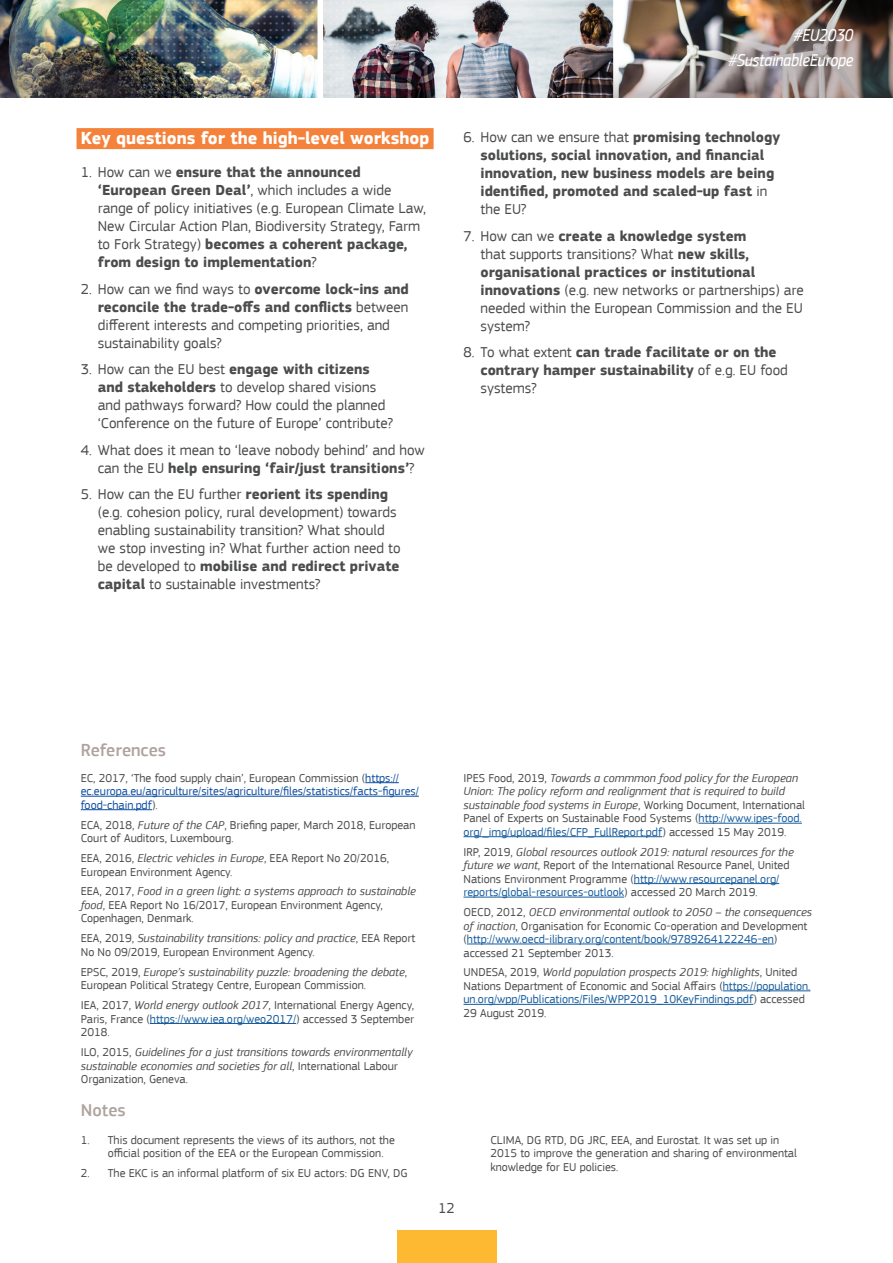
<style>
.page{position:relative;width:893px;height:1263px;background:#fff}
.page>*{position:absolute;margin:0;border:0;box-sizing:border-box;transform-origin:0 0}
.TITLE_1{font:700 18px "EC Square Sans Pro";color:#fff}
.t1{font:italic 18px/25.5px "EC Square Sans Cond Pro";color:#fff;text-align:right}
.title_gris{font:500 18px "EC Square Sans Pro";color:#afa39f}
.t2{font:15px/18px "EC Square Sans Pro";color:#4b4c4d}
.t3{font:700 15px/18px "EC Square Sans Pro";color:#4b4c4d}
.BODY_TEXT{font:12px/13.5px "EC Square Sans Pro";color:#4b4c4d}
.BODY_TEXT-2{font:italic 12px/13.5px "EC Square Sans Pro";color:#4b4c4d}
.BODY_TEXT-3{font:12px/13.5px "EC Square Sans Pro";color:#0d4da1}
.s1{font-weight:700}
.s2{font-weight:400}
.s3{color:#4b4c4d}
.s4{font-style:italic}
.s5{color:#175d9e}
.s6{font-style:normal}
.s7{font-style:normal;color:#175d9e}
</style>
<div class="page">
<svg style="left:622px;top:0;width:44px;height:52px;background:#937760"></svg>
<img style="left:666px;top:0;width:227px;height:98px">
<img style="left:0;top:0;width:317px;height:27px">
<img style="left:317px;top:0;width:297px;height:98px">
<img style="left:115px;top:2px;width:275px;height:96px">
<img style="left:0;top:27px;width:198px;height:71px">
<img style="left:499px;top:50px;width:317px;height:316px;border-radius:50%">
<div style="left:0;top:99px;width:893px;height:407px;background:#fff"></div>
<div style="left:397px;top:1230px;width:99px;height:33px;background:#fdb931"></div>
<div style="left:77px;top:128px;width:357px;height:21px;background:#f4823b"></div>
<hr style="left:365px;top:782px;width:34px;height:1px;background:#0d4da1">
<hr style="left:81px;top:796px;width:338px;height:1px;background:#0d4da1">
<hr style="left:81px;top:809px;width:71px;height:1px;background:#0d4da1">
<hr style="left:150px;top:1023px;width:146px;height:1px;background:#175d9e">
<hr style="left:698px;top:823px;width:104px;height:1px;background:#175d9e">
<hr style="left:463px;top:836px;width:199px;height:1px;background:#175d9e">
<hr style="left:634px;top:883px;width:145px;height:1px;background:#175d9e">
<hr style="left:463px;top:897px;width:161px;height:1px;background:#175d9e">
<hr style="left:467px;top:944px;width:307px;height:1px;background:#175d9e">
<hr style="left:723px;top:990px;width:87px;height:1px;background:#175d9e">
<hr style="left:463px;top:1004px;width:290px;height:1px;background:#175d9e">
<p class="TITLE_1" style="left:81px;top:128px;width:350px">Key questions for the high-level workshop</p>
<p class="t2" style="left:98px;top:163px;width:330px;text-indent:-17px">1. How can we <span class="s1">ensure that the announced ‘European Green Deal’</span>, which includes a wide range of policy initiatives (e.g. European Climate Law, New Circular Action Plan, Biodiversity Strategy, Farm to Fork Strategy) <span class="s1">becomes a coherent package, from design to implementation</span>?</p>
<p class="t2" style="left:98px;top:280px;width:313px;text-indent:-17px">2. How can we find ways to <span class="s1">overcome lock-ins and reconcile the trade-offs and conflicts</span> between different interests and competing priorities, and sustainability goals?</p>
<p class="t2" style="left:98px;top:360px;width:297px;text-indent:-17px">3. How can the EU best <span class="s1">engage with citizens and stakeholders</span> to develop shared visions and pathways forward? How could the planned ‘Conference on the future of Europe’ contribute?</p>
<p class="t2" style="left:81px;top:441px;width:345px;text-align:center">4. What does it mean to ‘leave nobody behind’ and how can the EU <span class="s1">help ensuring ‘fair/just transitions’</span>?</p>
<p class="t2" style="left:98px;top:485px;width:304px;text-indent:-17px">5. How can the EU further <span class="s1">reorient its spending </span>(e.g. cohesion policy, rural development) towards enabling sustainability transition? What should we stop investing in? What further action need to be developed to <span class="s1">mobilise and redirect private capital</span> to sustainable investments?</p>
<h1 class="t1" style="left:728px;top:22px;width:126px">#EU2030 #SustainableEurope</h1>
<p class="t3" style="left:480px;top:129px;width:301px;text-indent:-17px"><span class="s2">6. How can we ensure that</span> promising technology solutions, social innovation, and financial innovation, new business models are being identified, promoted and scaled-up fast <span class="s2">in the EU?</span></p>
<p class="t2" style="left:480px;top:227px;width:325px;text-indent:-17px">7. How can we <span class="s1">create a knowledge system<br></span>that supports transitions? What <span class="s1">new skills, organisational practices or institutional innovations</span> (e.g. new networks or partnerships) are needed within the European Commission and the EU system?</p>
<p class="t3" style="left:480px;top:344px;width:309px;text-indent:-17px"><span class="s2">8. To what extent</span> can trade facilitate or on the contrary hamper sustainability <span class="s2">of e.g. EU food systems?</span></p>
<p class="title_gris" style="left:81px;top:739px;width:87px">References</p>
<p class="BODY_TEXT-3" style="left:81px;top:771px;width:340px"><span class="s3">EC, 2017, ‘The food supply chain’, European Commission (</span>https:// ec.europa.eu/agriculture/sites/agriculture/files/statistics/facts-figures/ food-chain.pdf<span class="s3">).</span></p>
<p class="BODY_TEXT" style="left:81px;top:818px;width:336px">ECA, 2018, <span class="s4">Future of the CAP</span>, Briefing paper, March 2018, European<br>Court of Auditors, Luxembourg.</p>
<p class="BODY_TEXT" style="left:81px;top:851px;width:310px">EEA, 2016, <span class="s4">Electric vehicles in Europe</span>, EEA Report No 20/2016,<br>European Environment Agency.</p>
<p class="BODY_TEXT" style="left:81px;top:885px;width:337px">EEA, 2017, <span class="s4">Food in a green light: a systems approach to sustainable food</span>, EEA Report No 16/2017, European Environment Agency,<br>Copenhagen, Denmark.</p>
<p class="BODY_TEXT" style="left:81px;top:932px;width:336px">EEA, 2019, <span class="s4">Sustainability transitions: policy and practice</span>, EEA Report<br>No No 09/2019, European Environment Agency.</p>
<p class="BODY_TEXT" style="left:81px;top:965px;width:328px">EPSC, 2019, <span class="s4">Europe’s sustainability puzzle: broadening the debate</span>,<br>European Political Strategy Centre, European Commission.</p>
<p class="BODY_TEXT" style="left:81px;top:998px;width:335px;text-align:justify">IEA, 2017, <span class="s4">World energy outlook 2017</span>, International Energy Agency, Paris, France (<span class="s5">https://www.iea.org/weo2017/</span>) accessed 3 September 2018.</p>
<p class="BODY_TEXT-2" style="left:81px;top:1045px;width:333px"><span class="s6">ILO, 2015,</span> Guidelines for a just transitions towards environmentally sustainable economies and societies for all<span class="s6">, International Labour<br>Organization, Geneva.</span></p>
<p class="title_gris" style="left:81px;top:1099px;width:46px">Notes</p>
<p class="BODY_TEXT" style="left:108px;top:1133px;width:289px;text-indent:-27px">1. This document represents the views of its authors, not the official position of the EEA or the European Commission.</p>
<p class="BODY_TEXT" style="left:81px;top:1167px;width:329px">2. The EKC is an informal platform of six EU actors: DG ENV, DG</p>
<p class="BODY_TEXT-2" style="left:463px;top:771px;width:343px"><span class="s6">IPES Food, 2019,</span> Towards a commmon food policy for the European Union: The policy reform and realignment that is required to build sustainable food systems in Europe<span class="s6">, Working Document, International Panel of Experts on Sustainable Food Systems (</span><span class="s7">http://www.ipes-food. org/_img/upload/files/CFP_FullReport.pdf</span><span class="s6">) accessed 15 May 2019.</span></p>
<p class="BODY_TEXT" style="left:463px;top:845px;width:332px">IRP, 2019, <span class="s4">Global resources outlook 2019: natural resources for the future we want</span>, Report of the International Resource Panel, United Nations Environment Programme (<span class="s5">http://www.resourcepanel.org/ reports/global-resources-outlook</span>) accessed 20 March 2019.</p>
<p class="BODY_TEXT" style="left:463px;top:905px;width:350px">OECD, 2012, <span class="s4">OECD environmental outlook to 2050 – the consequences of inaction</span>, Organisation for Economic Co-operation and Development (<span class="s5">http://www.oecd-ilibrary.org/content/book/9789264122246-en</span>) accessed 21 September 2013.</p>
<p class="BODY_TEXT" style="left:463px;top:966px;width:348px">UNDESA, 2019, <span class="s4">World population prospects 2019: highlights</span>, United Nations Department of Economic and Social Affairs (<span class="s5">https://population. un.org/wpp/Publications/Files/WPP2019_10KeyFindings.pdf</span>) accessed 29 August 2019.</p>
<p class="t2" style="left:438px;top:1199px;width:18px">12</p>
<p class="BODY_TEXT" style="left:490px;top:1133px;width:308px">CLIMA, DG RTD, DG JRC, EEA, and Eurostat. It was set up in<br>2015 to improve the generation and sharing of environmental knowledge for EU policies.</p>
</div>
